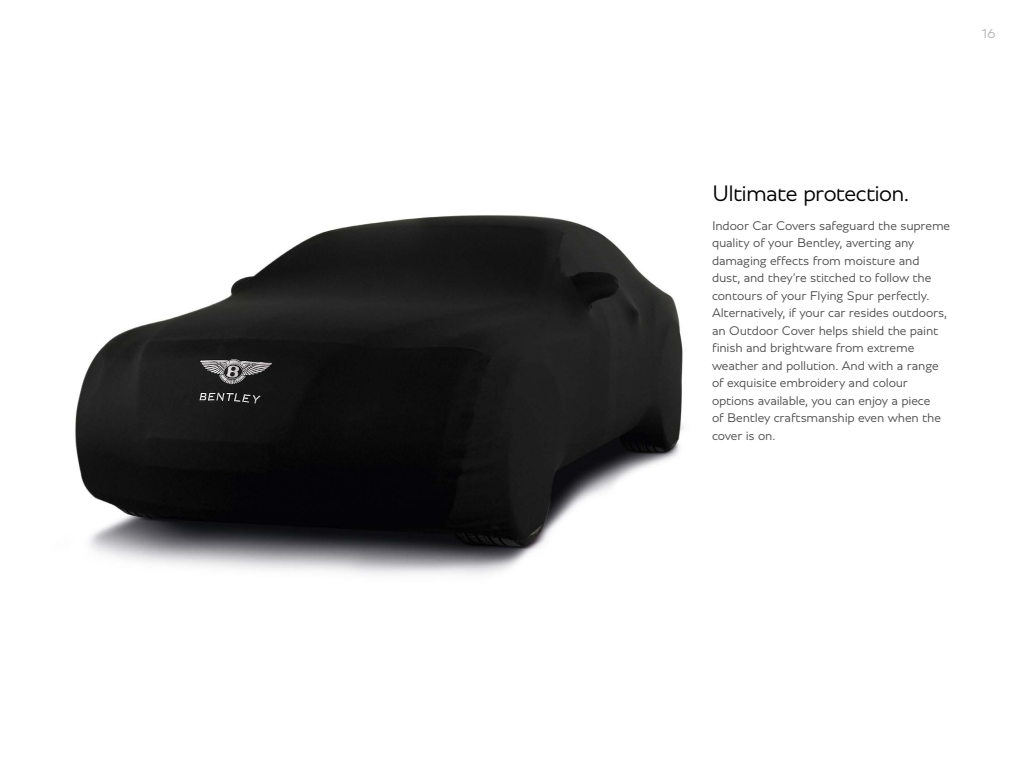
<style>
.page{position:relative;width:1024px;height:768px;background:#fff}
.page>*{position:absolute;margin:0;border:0;box-sizing:border-box;transform-origin:0 0}
.t1{font:300 24px "Bentley";letter-spacing:-.03em;color:#000}
.t2{font:300 14px "Bentley";color:#b3b3b3}
.t3{font:300 13.5px/17.5px "Bentley";letter-spacing:-.015em;color:#4d4d4d}
</style>
<div class="page">
<img style="left:75px;top:215px;width:609px;height:359px">
<p class="t2" style="left:980px;top:24px;width:17px">16</p>
<h1 class="t1" style="left:712px;top:176px;width:199px">Ultimate protection.</h1>
<p class="t3" style="left:712px;top:217px;width:240px">Indoor Car Covers safeguard the supreme quality of your Bentley, averting any damaging effects from moisture and dust, and they’re stitched to follow the contours of your Flying Spur perfectly.<br>Alternatively, if your car resides outdoors, an Outdoor Cover helps shield the paint finish and brightware from extreme weather and pollution. And with a range of exquisite embroidery and colour options available, you can enjoy a piece<br>of Bentley craftsmanship even when the cover is on.</p>
</div>
